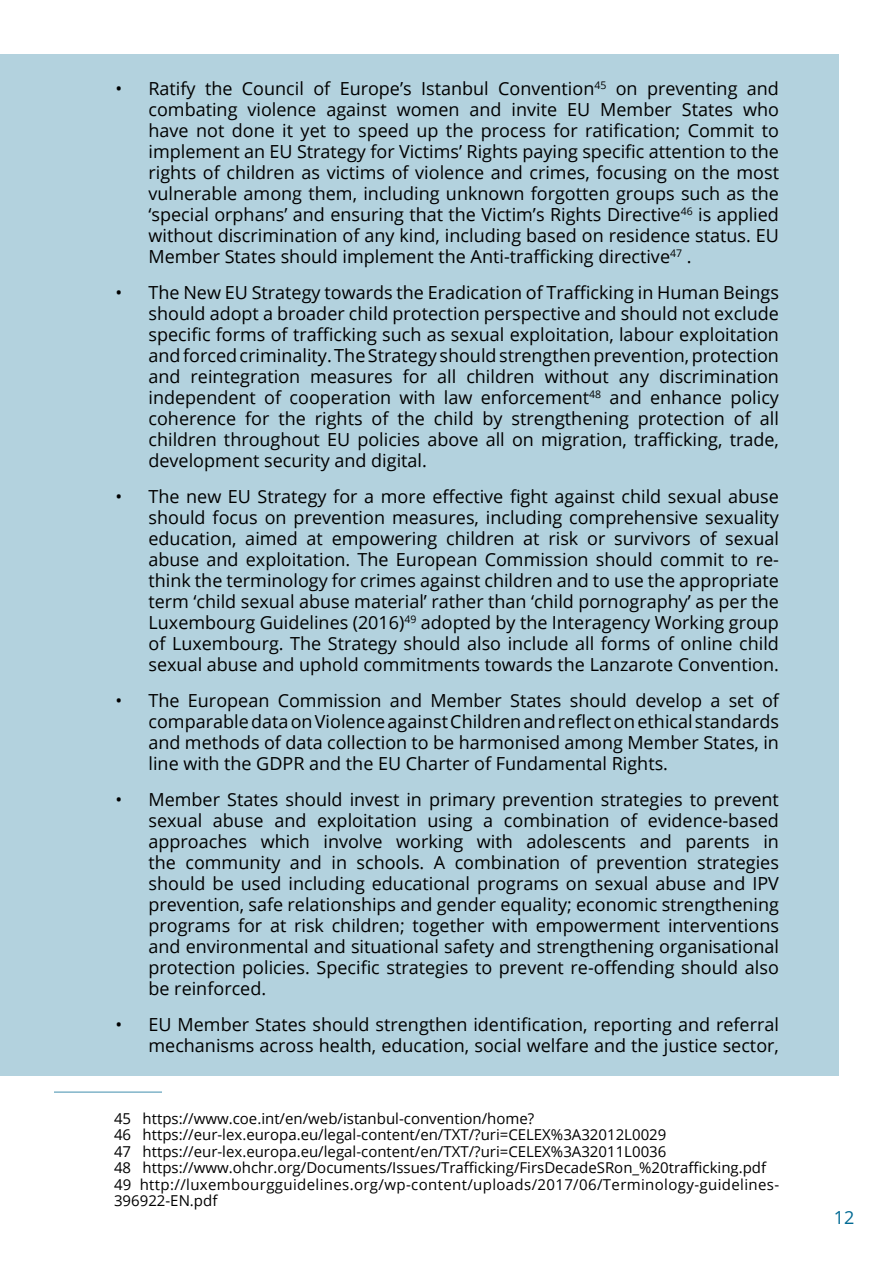
<style>
.page{position:relative;width:893px;height:1263px;background:#fff}
.page>*{position:absolute;margin:0;border:0;box-sizing:border-box;transform-origin:0 0}
.t1{font:18px/21px "Open Sans";color:#000;text-align:justify}
.t2{font:18px "Open Sans";color:#006993}
.t3{font:15px/16.5px "Open Sans";color:#000}
</style>
<div class="page">
<div style="left:0;top:54px;width:839px;height:1022px;background:#b3d2de"></div>
<hr style="left:54px;top:1091px;width:108px;height:2px;background:#80b4c9">
<p class="t1" style="left:148px;top:77px;width:632px;text-indent:-33px">• Ratify the Council of Europe’s Istanbul Convention<sup>45</sup> on preventing and combating violence against women and invite EU Member States who have not done it yet to speed up the process for ratification; Commit to implement an EU Strategy for Victims’ Rights paying specific attention to the rights of children as victims of violence and crimes, focusing on the most vulnerable among them, including unknown forgotten groups such as the ‘special orphans’ and ensuring that the Victim’s Rights Directive<sup>46</sup> is applied without discrimination of any kind, including based on residence status. EU Member States should implement the Anti-trafficking directive<sup>47</sup> .</p>
<p class="t1" style="left:148px;top:281px;width:632px;text-indent:-33px">• The New EU Strategy towards the Eradication of Trafficking in Human Beings should adopt a broader child protection perspective and should not exclude specific forms of trafficking such as sexual exploitation, labour exploitation and forced criminality. The Strategy should strengthen prevention, protection and reintegration measures for all children without any discrimination independent of cooperation with law enforcement<sup>48</sup> and enhance policy coherence for the rights of the child by strengthening protection of all children throughout EU policies above all on migration, trafficking, trade, development security and digital.</p>
<p class="t1" style="left:148px;top:485px;width:632px;text-indent:-33px">• The new EU Strategy for a more effective fight against child sexual abuse should focus on prevention measures, including comprehensive sexuality education, aimed at empowering children at risk or survivors of sexual abuse and exploitation. The European Commission should commit to re&shy;think the terminology for crimes against children and to use the appropriate term ‘child sexual abuse material’ rather than ‘child pornography’ as per the Luxembourg Guidelines (2016)<sup>49</sup> adopted by the Interagency Working group of Luxembourg. The Strategy should also include all forms of online child sexual abuse and uphold commitments towards the Lanzarote Convention.</p>
<p class="t1" style="left:148px;top:689px;width:632px;text-indent:-33px">• The European Commission and Member States should develop a set of comparable data on Violence against Children and reflect on ethical standards and methods of data collection to be harmonised among Member States, in line with the GDPR and the EU Charter of Fundamental Rights.</p>
<p class="t1" style="left:148px;top:788px;width:632px;text-indent:-33px">• Member States should invest in primary prevention strategies to prevent sexual abuse and exploitation using a combination of evidence-based approaches which involve working with adolescents and parents in the community and in schools. A combination of prevention strategies should be used including educational programs on sexual abuse and IPV prevention, safe relationships and gender equality; economic strengthening programs for at risk children; together with empowerment interventions and environmental and situational safety and strengthening organisational protection policies. Specific strategies to prevent re-offending should also be reinforced.</p>
<p class="t1" style="left:116px;top:1013px;width:665px;text-align:right">• EU Member States should strengthen identification, reporting and referral mechanisms across health, education, social welfare and the justice sector,</p>
<p class="t3" style="left:114px;top:1109px;width:667px">45 https://www.coe.int/en/web/istanbul-convention/home?<br>46 https://eur-lex.europa.eu/legal-content/en/TXT/?uri=CELEX%3A32012L0029<br>47 https://eur-lex.europa.eu/legal-content/en/TXT/?uri=CELEX%3A32011L0036<br>48 https://www.ohchr.org/Documents/Issues/Trafficking/FirsDecadeSRon_%20trafficking.pdf 49 http://luxembourgguidelines.org/wp-content/uploads/2017/06/Terminology-guidelines-396922-EN.pdf</p>
<p class="t2" style="left:834px;top:1205px;width:22px">12</p>
</div>
